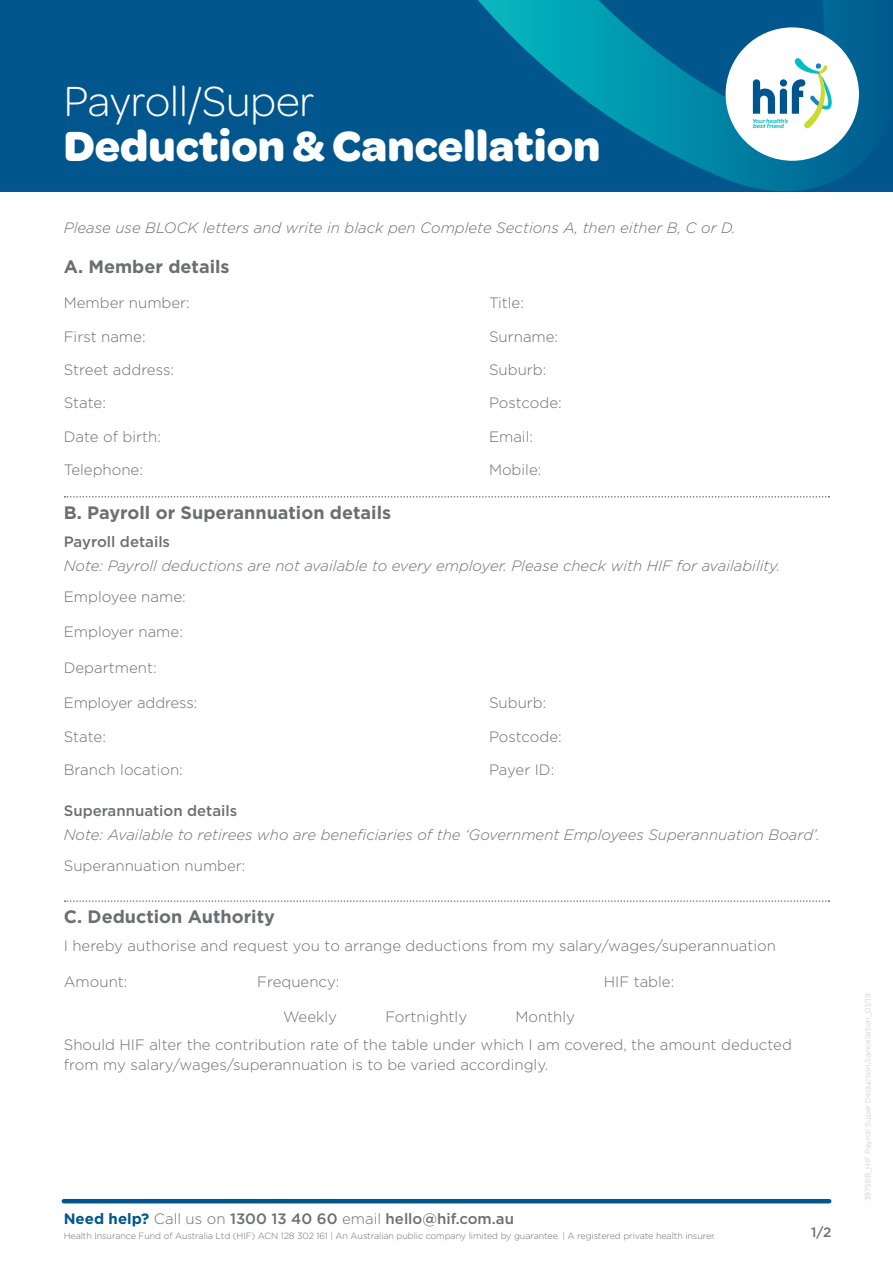
<style>
.page{position:relative;width:893px;height:1263px;background:#fff}
.page>*{position:absolute;margin:0;border:0;box-sizing:border-box;transform-origin:0 0}
.t1{font:700 45px/45px "Omnes";color:#fff}
.t2{font:700 18px "Gotham";color:#6d6e71}
.t3{font:300 15px/19.5px "Gotham";color:#6d6e71}
.t4{font:italic 300 15px "Gotham";color:#6d6e71}
.t5{font:500 15px "Gotham";color:#6d6e71}
.t6{font:500 13.5px "Gotham";color:#6d6e71}
.t7{font:300 9px "Gotham";letter-spacing:-.01em;color:#6d6e71}
.t8{font:300 7.5px "Gotham";color:#bcbec0}
.t9{font:italic 600 6.15px/5.7px "Omnes";color:#09bcc1}
.s1{font-weight:300}
.s2{font-weight:700;color:#00568d}
</style>
<div class="page">
<div style="left:0;top:0;width:893px;height:191px;background:#00568d"></div>
<svg style="left:478px;top:0;width:384px;height:191px"></svg>
<div style="left:726px;top:27px;width:133px;height:134px;background:#fff;border-radius:50%"></div>
<svg style="left:753px;top:58px;width:79px;height:70px"></svg>
<hr style="left:64px;top:1199px;width:765px;height:4px;background:#00568d">
<svg style="left:65px;top:496px;width:764px;height:2px"></svg>
<svg style="left:65px;top:900px;width:764px;height:2px"></svg>
<p class="t1" style="left:64px;top:78px;width:538px"><span class="s1">Payroll/Super<br></span>Deduction &amp; Cancellation</p>
<p class="t9" style="left:752px;top:118px;width:37px">Your health’s best friend</p>
<p class="t4" style="left:64px;top:218px;width:673px">Please use BLOCK letters and write in black pen Complete Sections A, then either B, C or D.</p>
<h2 class="t2" style="left:64px;top:254px;width:167px">A. Member details</h2>
<p class="t3" style="left:64px;top:293px;width:128px">Member number:</p>
<p class="t3" style="left:489px;top:293px;width:36px">Title:</p>
<p class="t3" style="left:64px;top:326px;width:83px">First name:</p>
<p class="t3" style="left:489px;top:326px;width:71px">Surname:</p>
<p class="t3" style="left:64px;top:359px;width:112px">Street address:</p>
<p class="t3" style="left:489px;top:359px;width:59px">Suburb:</p>
<p class="t3" style="left:64px;top:393px;width:44px">State:</p>
<p class="t3" style="left:489px;top:393px;width:74px">Postcode:</p>
<p class="t3" style="left:64px;top:426px;width:99px">Date of birth:</p>
<p class="t3" style="left:489px;top:426px;width:45px">Email:</p>
<p class="t3" style="left:64px;top:460px;width:81px">Telephone:</p>
<p class="t3" style="left:489px;top:460px;width:54px">Mobile:</p>
<h2 class="t2" style="left:64px;top:500px;width:329px">B. Payroll or Superannuation details</h2>
<p class="t5" style="left:64px;top:532px;width:108px">Payroll details</p>
<p class="t4" style="left:64px;top:556px;width:718px">Note: Payroll deductions are not available to every employer. Please check with HIF for availability.</p>
<p class="t3" style="left:64px;top:586px;width:123px">Employee name:</p>
<p class="t3" style="left:64px;top:622px;width:121px">Employer name:</p>
<p class="t3" style="left:64px;top:657px;width:94px">Department:</p>
<p class="t3" style="left:64px;top:693px;width:135px">Employer address:</p>
<p class="t3" style="left:489px;top:693px;width:59px">Suburb:</p>
<p class="t3" style="left:64px;top:726px;width:44px">State:</p>
<p class="t3" style="left:489px;top:726px;width:74px">Postcode:</p>
<p class="t3" style="left:64px;top:760px;width:121px">Branch location:</p>
<p class="t3" style="left:489px;top:760px;width:67px">Payer ID:</p>
<p class="t5" style="left:64px;top:801px;width:175px">Superannuation details</p>
<p class="t4" style="left:64px;top:825px;width:758px">Note: Available to retirees who are beneficiaries of the ‘Government Employees Superannuation Board’.</p>
<p class="t3" style="left:64px;top:855px;width:183px">Superannuation number:</p>
<h2 class="t2" style="left:64px;top:905px;width:213px">C. Deduction Authority</h2>
<p class="t3" style="left:64px;top:936px;width:714px">I hereby authorise and request you to arrange deductions from my salary/wages/superannuation</p>
<p class="t3" style="left:64px;top:971px;width:65px">Amount:</p>
<p class="t3" style="left:257px;top:971px;width:84px">Frequency:</p>
<p class="t3" style="left:604px;top:971px;width:72px">HIF table:</p>
<p class="t3" style="left:283px;top:1007px;width:56px">Weekly</p>
<p class="t3" style="left:385px;top:1007px;width:83px">Fortnightly</p>
<p class="t3" style="left:515px;top:1007px;width:61px">Monthly</p>
<p class="t3" style="left:64px;top:1035px;width:730px">Should HIF alter the contribution rate of the table under which I am covered, the amount deducted from my salary/wages/superannuation is to be varied accordingly.</p>
<p class="t5" style="left:64px;top:1209px;width:452px"><span class="s2">Need help?</span> <span class="s1">Call us on</span> 1300 13 40 60 <span class="s1">email</span> hello@hif.com.au</p>
<p class="t7" style="left:64px;top:1230px;width:654px">Health Insurance Fund of Australia Ltd (HIF) ACN 128 302 161 | An Australian public company limited by guarantee. | A registered private health insurer.</p>
<p class="t6" style="left:811px;top:1223px;width:22px">1/2</p>
<p class="t8" style="left:863px;top:1201px;width:209px;rotate:-90deg">39756B_HIF Payroll Super Deduction/cancellation_01/19</p>
</div>
